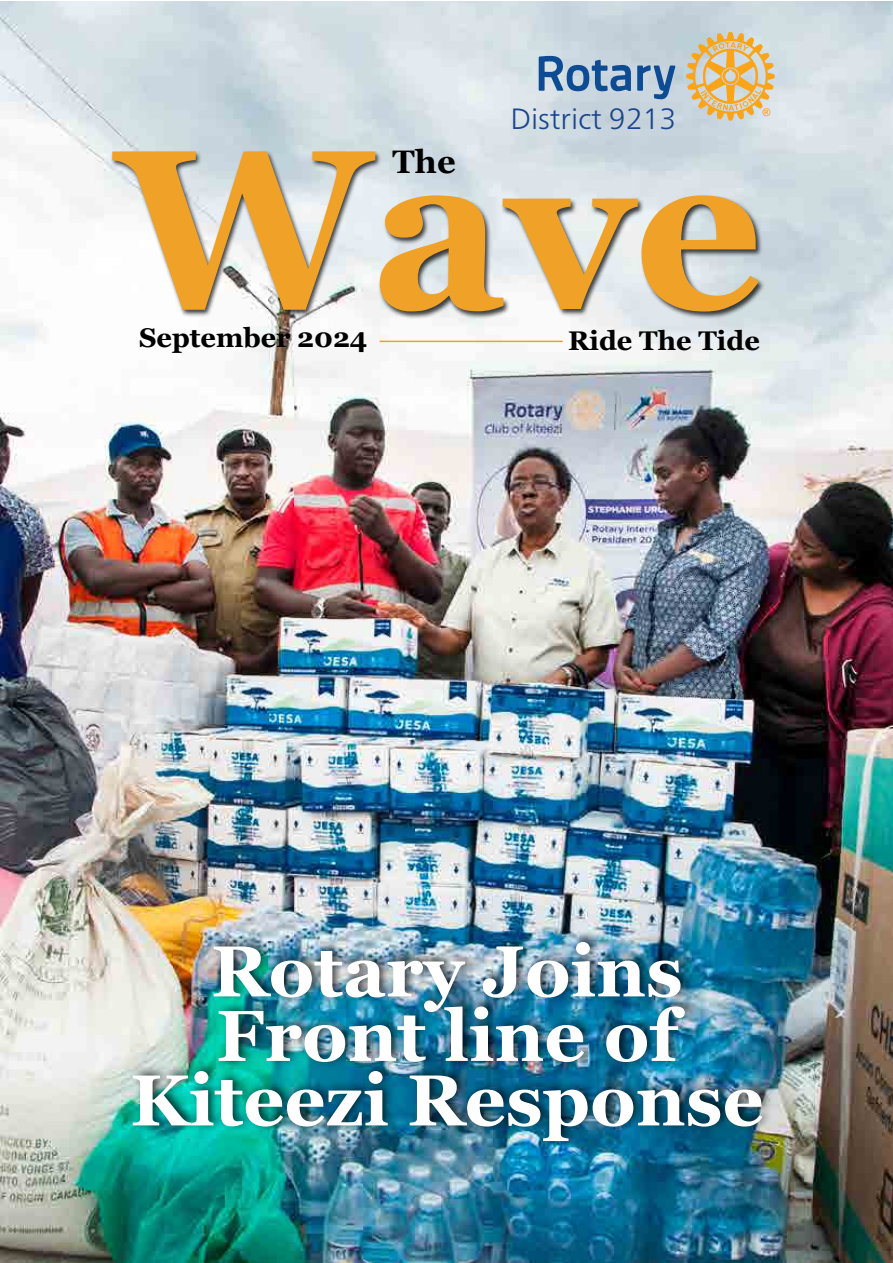
<style>
.page{position:relative;width:893px;height:1263px;background:#fff}
.page>*{position:absolute;margin:0;border:0;box-sizing:border-box;transform-origin:0 0}
.t1{font:700 225.75px "Georgia";color:#f0a228}
.t2{font:700 72px/64.5px "Georgia";color:#fff;text-align:center}
.t3{font:700 32.55px "Georgia";color:#000}
.t4{font:300 29.25px "Neue Frutiger World";color:#1a468d}
.t5{font:700 27px "Georgia";color:#000}
</style>
<div class="page">
<img style="left:0;top:1px;width:34px;height:1262px">
<img style="left:34px;top:1px;width:858px;height:1262px">
<div style="left:110px;top:150px;width:656px;height:169px;background:#000;opacity:.75"></div>
<hr style="left:380px;top:341px;width:183px;height:1px;background:#f0a126">
<div style="left:128px;top:930px;width:646px;height:218px;background:#000;opacity:.75"></div>
<svg style="left:539px;top:56px;width:136px;height:43px;background:#88a6c5"></svg>
<svg style="left:686px;top:32px;width:89px;height:89px;background:#ddc492"></svg>
<p class="t4" style="left:510px;top:96px;width:167px">District 9213</p>
<p class="t3" style="left:393px;top:143px;width:64px">The</p>
<h1 class="t1" style="left:117px;top:101px;width:648px">Wave</h1>
<p class="t5" style="left:139px;top:322px;width:230px">September 2024</p>
<p class="t5" style="left:568px;top:325px;width:193px">Ride The Tide</p>
<p class="t2" style="left:130px;top:939px;width:635px">Rotary Joins<br>Front line of<br>Kiteezi Response</p>
</div>
